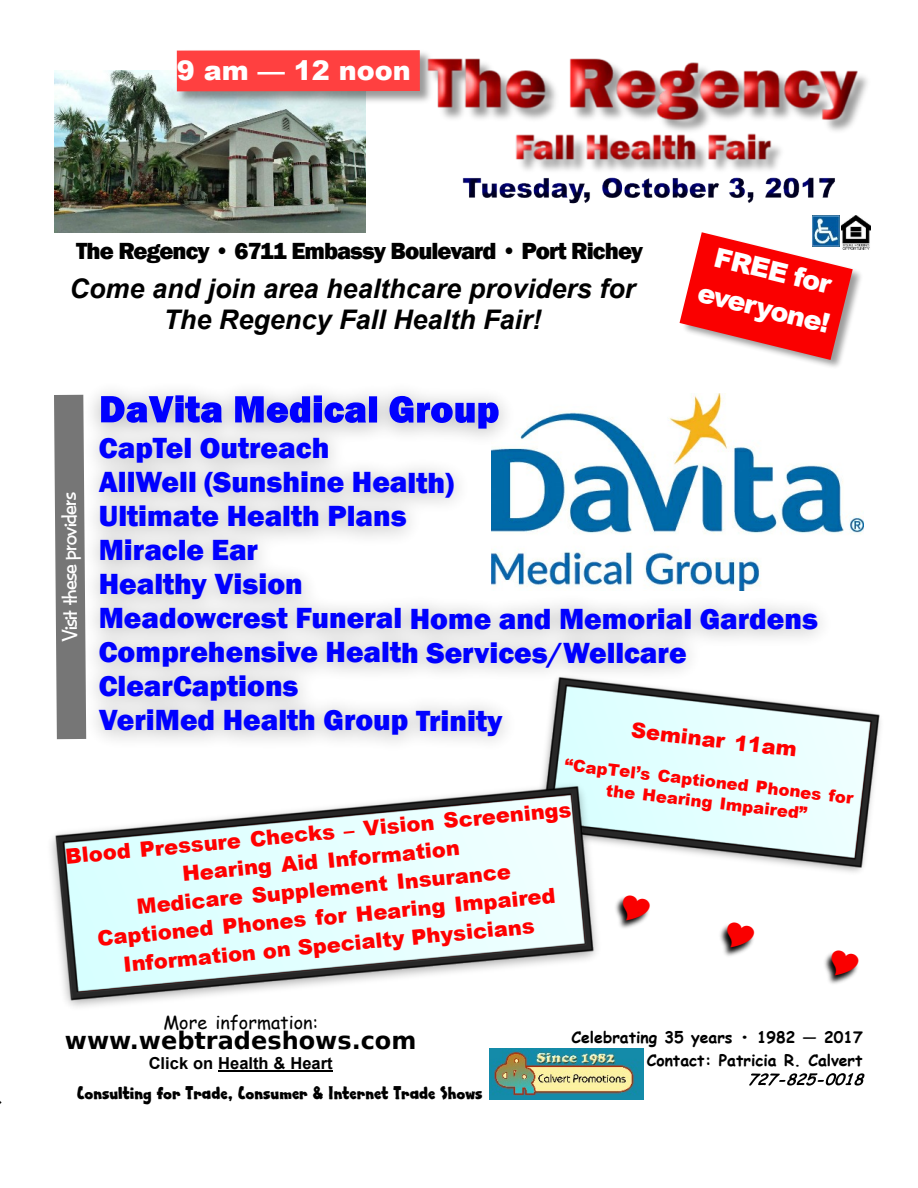
<style>
.page{position:relative;width:918px;height:1188px;background:#fff}
.page>*{position:absolute;margin:0;border:0;box-sizing:border-box;transform-origin:0 0}
.t1{font:800 30px/34px "Franklin Gothic";color:#00f}
.t2{font:italic 700 27px/30.9px "Arial";color:#000;text-align:center}
.t3{font:900 27px/38.1px "Arial";color:#fff}
.t4{font:800 24px "Franklin Gothic";letter-spacing:-.04em;color:#000}
.t5{font:700 24px "DejaVu Sans";color:#000}
.t6{font:900 21px/28.2px "Arial";color:#f00;text-align:center}
.t7{font:700 21px "CAC Futura Casual";letter-spacing:-.04em;color:#fff}
.t8{font:18px "Apple Boy BTN";color:#000}
.t9{font:18px "Comic Sans MS";color:#000}
.t10{font:900 16.5px/20.7px "Arial";color:#f00;text-align:center}
.t11{font:700 16.5px "Arial";color:#000}
.t12{font:700 15.75px/23px "Comic Sans MS";color:#000;text-align:right}
</style>
<div class="page">
<hr style="left:218px;top:1070px;width:115px;height:2px;background:#000">
<img style="left:469px;top:192px;width:360px;height:12px">
<svg style="left:54px;top:395px;width:17px;height:344px"></svg>
<img style="left:438px;top:58px;width:430px;height:134px">
<img style="left:812px;top:215px;width:28px;height:14px">
<img style="left:842px;top:216px;width:29px;height:15px">
<img style="left:54px;top:71px;width:312px;height:161px">
<img style="left:175px;top:50px;width:263px;height:57px">
<div style="left:177px;top:50px;width:243px;height:41px;background:#ff4040"></div>
<img style="left:679px;top:229px;width:191px;height:94px">
<svg style="left:680px;top:232px;width:173px;height:127px"></svg>
<svg style="left:749px;top:1073px;width:116px;height:13px"></svg>
<img style="left:489px;top:1049px;width:155px;height:51px">
<img style="left:611px;top:793px;width:262px;height:75px">
<img style="left:51px;top:793px;width:560px;height:214px">
<img style="left:54px;top:793px;width:541px;height:209px">
<img style="left:71px;top:359px;width:810px;height:434px">
<svg style="left:101px;top:395px;width:121px;height:28px"></svg>
<svg style="left:235px;top:395px;width:131px;height:28px"></svg>
<div style="left:369px;top:396px;width:8px;height:27px;background:#00f"></div>
<svg style="left:390px;top:396px;width:109px;height:33px"></svg>
<svg style="left:619px;top:897px;width:30px;height:28px"></svg>
<svg style="left:723px;top:925px;width:31px;height:28px"></svg>
<svg style="left:827px;top:952px;width:31px;height:28px"></svg>
<p class="t3" style="left:177px;top:54px;width:236px">9 am — 12 noon</p>
<p class="t4" style="left:76px;top:242px;width:568px">The Regency • 6711 Embassy Boulevard • Port Richey</p>
<p class="t2" style="left:70px;top:276px;width:567px">Come and join area healthcare providers for<br>The Regency Fall Health Fair!</p>
<p class="t3" style="left:712px;top:238px;width:136px;rotate:14deg">FREE for everyone!</p>
<p class="t1" style="left:99px;top:434px;width:721px">CapTel Outreach<br>AllWell (Sunshine Health)<br>Ultimate Health Plans<br>Miracle Ear<br>Healthy Vision<br>Meadowcrest Funeral Home and Memorial Gardens<br>Comprehensive Health Services/Wellcare<br>ClearCaptions<br>VeriMed Health Group Trinity</p>
<p class="t7" style="left:57px;top:641px;width:150px;rotate:-90deg">Visit these providers</p>
<p class="t6" style="left:633px;top:718px;width:168px;rotate:7deg">Seminar 11am</p>
<p class="t10" style="left:566px;top:755px;width:292px;rotate:7deg">“CapTel’s Captioned Phones for the Hearing Impaired”</p>
<p class="t6" style="left:64px;top:843px;width:509px;rotate:-5deg">Blood Pressure Checks – Vision Screenings Hearing Aid Information<br>Medicare Supplement Insurance<br>Captioned Phones for Hearing Impaired Information on Specialty Physicians</p>
<p class="t9" style="left:163px;top:1014px;width:156px">More information:</p>
<p class="t5" style="left:65px;top:1031px;width:353px">www.webtradeshows.com</p>
<p class="t11" style="left:149px;top:1057px;width:185px">Click on Health &amp; Heart</p>
<p class="t8" style="left:77px;top:1082px;width:407px">Consulting for Trade, Consumer &amp; Internet Trade Shows</p>
<p class="t12" style="left:571px;top:1028px;width:293px">Celebrating 35 years • 1982 — 2017<br>Contact: Patricia R. Calvert</p>
</div>
